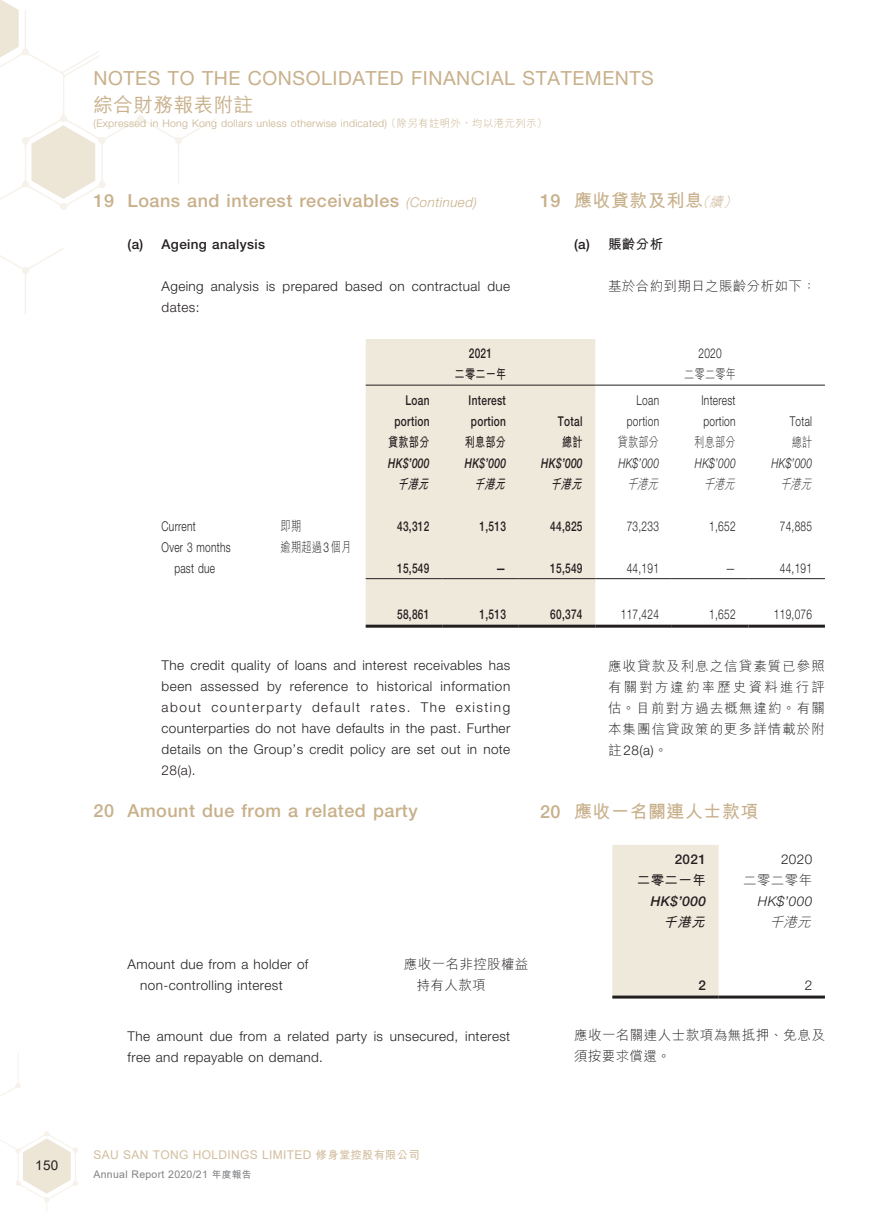
<style>
.page{position:relative;width:893px;height:1212px;background:#fff}
.page>*{position:absolute;margin:0;border:0;box-sizing:border-box;transform-origin:0 0}
.t1{font:19.5px "Helvetica Neue";letter-spacing:.03em;color:#c8b08b}
.t2{font:19.5px "M Hei HK Medium E Ten B5 H";letter-spacing:.03em;color:#c8b08b}
.t3{font:500 18px "Helvetica Neue";letter-spacing:.03em;color:#c8b08b}
.t4{font:18px "M Hei HK Bold E Ten B5 H";letter-spacing:.03em;color:#c8b08b}
.t5{font:300 13.5px/21px "Helvetica Neue";letter-spacing:.03em;color:#231f20}
.t6{font:13.5px/21px "M Hei HK Light E Ten B5 H";letter-spacing:.035em;color:#231f20}
.t7{font:300 13.5px/21px "Helvetica Neue";letter-spacing:.03em;color:#231f20;text-align:right;scale:.75 1}
.t8{font:500 13.5px/21px "Helvetica Neue";letter-spacing:.03em;color:#231f20;text-align:right;scale:.75 1}
.t9{font:13.5px "M Hei HK Light E Ten B5 H";letter-spacing:.035em;color:#231f20;scale:.75 1}
.t10{font:500 13.5px "Helvetica Neue";letter-spacing:.03em;color:#231f20}
.t11{font:italic 500 13.5px "Helvetica Neue";letter-spacing:.03em;color:#231f20;scale:.75 1}
.t12{font:italic 300 13.5px "Helvetica Neue";letter-spacing:.03em;color:#231f20;scale:.75 1}
.t13{font:13.5px "M Hei HK Bold E Ten B5 H";letter-spacing:.03em;color:#231f20;scale:.75 1}
.t14{font:13.5px "M Hei HK Bold E Ten B5 H";letter-spacing:.03em;color:#231f20}
.t15{font:italic 13.5px "M Hei HK Bold E Ten B5 H";color:#231f20;scale:.75 1}
.t16{font:italic 13.5px "M Hei HK Light E Ten B5 H";color:#231f20;scale:.75 1}
.t17{font:italic 500 13.5px "Helvetica Neue";letter-spacing:.03em;color:#231f20}
.t18{font:italic 300 13.5px "Helvetica Neue";letter-spacing:.03em;color:#231f20}
.t19{font:13.5px "Arial";color:#231f20}
.t20{font:italic 13.5px "M Hei HK Bold E Ten B5 H";color:#231f20}
.t21{font:italic 13.5px "M Hei HK Light E Ten B5 H";color:#231f20}
.t22{font:12px "Arial";letter-spacing:.03em;color:#d2be9f}
.t23{font:300 10.5px "Helvetica Neue";letter-spacing:.03em;color:#c8b08b}
.t24{font:10.5px "Arial";letter-spacing:.03em;color:#808285}
.s1{font-family:"M Hei HK Light E Ten B5 H";font-weight:400}
.s2{font-family:"Helvetica Neue";font-weight:500}
.s3{font-family:"M Hei HK Light E Ten B5 H";font-style:italic;font-size:13.5px}
.s4{font-weight:300;font-style:italic;font-size:13.5px}
.s5{font-family:"Helvetica Neue";font-weight:300}
.s6{font-family:"M Hei HK Bold E Ten B5 H";font-size:11.25px}
.s7{font-family:"M Hei HK Bold E Ten B5 H";font-size:9.75px}
</style>
<div class="page">
<svg style="left:0;top:1054px;width:78px;height:158px"></svg>
<svg style="left:0;top:10px;width:217px;height:304px"></svg>
<svg style="left:0;top:0;width:19px;height:65px"></svg>
<svg style="left:31px;top:125px;width:64px;height:74px"></svg>
<div style="left:366px;top:339px;width:229px;height:286px;background:#efe9dc"></div>
<hr style="left:366px;top:385px;width:229px;height:1px;background:#231f20">
<hr style="left:595px;top:385px;width:230px;height:1px;background:#231f20">
<hr style="left:366px;top:578px;width:76px;height:1px;background:#231f20">
<hr style="left:442px;top:578px;width:77px;height:1px;background:#231f20">
<hr style="left:519px;top:578px;width:76px;height:1px;background:#231f20">
<hr style="left:595px;top:578px;width:77px;height:1px;background:#231f20">
<hr style="left:672px;top:578px;width:76px;height:1px;background:#231f20">
<hr style="left:748px;top:578px;width:77px;height:1px;background:#231f20">
<hr style="left:366px;top:625px;width:76px;height:3px;background:#231f20">
<hr style="left:442px;top:625px;width:77px;height:3px;background:#231f20">
<hr style="left:519px;top:625px;width:76px;height:3px;background:#231f20">
<hr style="left:595px;top:625px;width:77px;height:3px;background:#231f20">
<hr style="left:672px;top:625px;width:76px;height:3px;background:#231f20">
<hr style="left:748px;top:625px;width:77px;height:3px;background:#231f20">
<div style="left:612px;top:845px;width:107px;height:150px;background:#efe9dc"></div>
<hr style="left:612px;top:995px;width:107px;height:3px;background:#231f20">
<hr style="left:719px;top:995px;width:106px;height:3px;background:#231f20">
<p class="t19" style="left:35px;top:1158px;width:25px">150</p>
<h1 class="t1" style="left:94px;top:72px;width:562px">NOTES TO THE CONSOLIDATED FINANCIAL STATEMENTS</h1>
<h1 class="t2" style="left:94px;top:98px;width:161px">綜合財務報表附註</h1>
<p class="t23" style="left:94px;top:120px;width:455px">(Expressed in Hong Kong dollars unless otherwise indicated) <span class="s1">（除另有註明外，均以港元列示）</span></p>
<h2 class="t4" style="left:540px;top:194px;width:202px"><span class="s2">19</span> 應收貸款及利息<span class="s3">（續）</span></h2>
<p class="t14" style="left:574px;top:239px;width:91px"><span class="s2">(a)</span> 賬齡分析</p>
<p class="t6" style="left:608px;top:278px;width:209px">基於合約到期日之賬齡分析如下：</p>
<h2 class="t3" style="left:94px;top:194px;width:385px">19 Loans and interest receivables <span class="s4">(Continued)</span></h2>
<p class="t10" style="left:128px;top:239px;width:139px">(a) Ageing analysis</p>
<p class="t5" style="left:162px;top:277px;width:350px">Ageing analysis is prepared based on contractual due dates:</p>
<p class="t8" style="left:469px;top:344px;width:33px">2021</p>
<p class="t7" style="left:698px;top:344px;width:33px">2020</p>
<p class="t13" style="left:455px;top:369px;width:71px">二零二一年</p>
<p class="t9" style="left:684px;top:369px;width:71px">二零二零年</p>
<p class="t8" style="left:394px;top:390px;width:48px">Loan portion</p>
<p class="t8" style="left:469px;top:390px;width:51px;text-align:left">Interest portion</p>
<p class="t7" style="left:627px;top:390px;width:45px">Loan portion</p>
<p class="t7" style="left:701px;top:390px;width:47px;text-align:left">Interest portion</p>
<p class="t8" style="left:558px;top:411px;width:34px">Total</p>
<p class="t7" style="left:790px;top:411px;width:32px">Total</p>
<p class="t13" style="left:388px;top:437px;width:57px">貸款部分</p>
<p class="t13" style="left:465px;top:437px;width:57px">利息部分</p>
<p class="t13" style="left:562px;top:437px;width:29px">總計</p>
<p class="t9" style="left:618px;top:437px;width:57px">貸款部分</p>
<p class="t9" style="left:694px;top:437px;width:57px">利息部分</p>
<p class="t9" style="left:792px;top:437px;width:29px">總計</p>
<p class="t11" style="left:388px;top:458px;width:57px">HK$’000</p>
<p class="t11" style="left:465px;top:458px;width:57px">HK$’000</p>
<p class="t11" style="left:541px;top:458px;width:57px">HK$’000</p>
<p class="t12" style="left:618px;top:458px;width:56px">HK$’000</p>
<p class="t12" style="left:695px;top:458px;width:56px">HK$’000</p>
<p class="t12" style="left:771px;top:458px;width:56px">HK$’000</p>
<p class="t15" style="left:397px;top:479px;width:47px">千港元</p>
<p class="t15" style="left:474px;top:479px;width:47px">千港元</p>
<p class="t15" style="left:550px;top:479px;width:47px">千港元</p>
<p class="t16" style="left:627px;top:479px;width:48px">千港元</p>
<p class="t16" style="left:703px;top:479px;width:48px">千港元</p>
<p class="t16" style="left:780px;top:479px;width:48px">千港元</p>
<p class="t7" style="left:162px;top:517px;width:47px">Current</p>
<p class="t9" style="left:281px;top:521px;width:29px">即期</p>
<p class="t8" style="left:397px;top:516px;width:45px">43,312</p>
<p class="t8" style="left:480px;top:516px;width:37px">1,513</p>
<p class="t8" style="left:550px;top:516px;width:45px">44,825</p>
<p class="t7" style="left:627px;top:517px;width:45px">73,233</p>
<p class="t7" style="left:709px;top:517px;width:37px">1,652</p>
<p class="t7" style="left:780px;top:517px;width:45px">74,885</p>
<p class="t7" style="left:162px;top:537px;width:94px;text-align:center">Over 3 months past due</p>
<p class="t9" style="left:281px;top:542px;width:96px">逾期超過<span class="s5">3</span>個月</p>
<p class="t8" style="left:397px;top:558px;width:45px">15,549</p>
<p class="t8" style="left:496px;top:558px;width:15px">—</p>
<p class="t8" style="left:550px;top:558px;width:45px">15,549</p>
<p class="t7" style="left:627px;top:558px;width:45px">44,191</p>
<p class="t7" style="left:725px;top:558px;width:15px">—</p>
<p class="t7" style="left:780px;top:558px;width:45px">44,191</p>
<p class="t8" style="left:397px;top:605px;width:45px">58,861</p>
<p class="t8" style="left:480px;top:605px;width:37px">1,513</p>
<p class="t8" style="left:550px;top:605px;width:45px">60,374</p>
<p class="t7" style="left:621px;top:605px;width:53px">117,424</p>
<p class="t7" style="left:709px;top:605px;width:37px">1,652</p>
<p class="t7" style="left:774px;top:605px;width:53px">119,076</p>
<p class="t5" style="left:162px;top:656px;width:350px;text-align:justify">The credit quality of loans and interest receivables has been assessed by reference to historical information about counterparty default rates. The existing counterparties do not have defaults in the past. Further details on the Group’s credit policy are set out in note 28(a).</p>
<h2 class="t3" style="left:94px;top:804px;width:326px">20 Amount due from a related party</h2>
<p class="t10" style="left:675px;top:854px;width:33px">2021</p>
<p class="t5" style="left:781px;top:850px;width:33px">2020</p>
<p class="t14" style="left:637px;top:875px;width:71px">二零二一年</p>
<p class="t6" style="left:743px;top:871px;width:71px">二零二零年</p>
<p class="t17" style="left:651px;top:896px;width:57px">HK$’000</p>
<p class="t18" style="left:758px;top:896px;width:56px">HK$’000</p>
<p class="t20" style="left:663px;top:917px;width:46px">千港元</p>
<p class="t21" style="left:769px;top:917px;width:46px">千港元</p>
<p class="t5" style="left:140px;top:955px;width:170px;text-indent:-13px">Amount due from a holder of non-controlling interest</p>
<p class="t6" style="left:417px;top:955px;width:113px;text-indent:-13px">應收一名非控股權益持有人款項</p>
<p class="t6" style="left:608px;top:657px;width:218px;text-align:justify">應收貸款及利息之信貸素質已參照有關對方違約率歷史資料進行評估。目前對方過去概無違約。有關本集團信貸政策的更多詳情載於附</p>
<p class="t5" style="left:608px;top:741px;width:61px"><span class="s1">註</span>28(a)<span class="s1">。</span></p>
<h2 class="t4" style="left:540px;top:804px;width:220px"><span class="s2">20</span> 應收一名關連人士款項</h2>
<p class="t10" style="left:698px;top:980px;width:9px">2</p>
<p class="t5" style="left:805px;top:976px;width:9px">2</p>
<p class="t5" style="left:128px;top:1027px;width:384px">The amount due from a related party is unsecured, interest free and repayable on demand.</p>
<p class="t22" style="left:94px;top:1148px;width:328px">SAU SAN TONG HOLDINGS LIMITED <span class="s6">修身堂控股有限公司</span></p>
<p class="t24" style="left:94px;top:1169px;width:160px">Annual Report 2020/21 <span class="s7">年度報告</span></p>
<p class="t6" style="left:574px;top:1026px;width:252px">應收一名關連人士款項為無抵押、免息及須按要求償還。</p>
</div>
